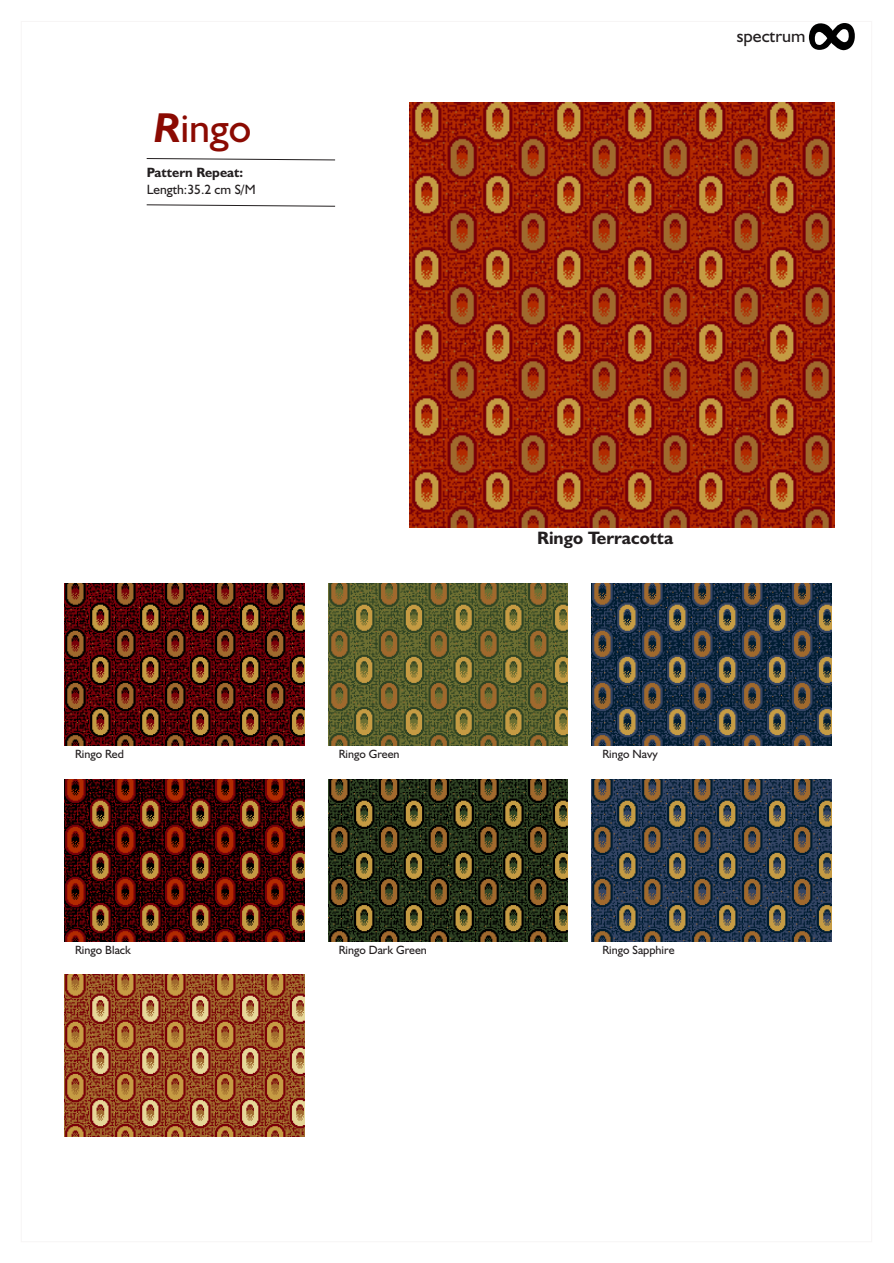
<style>
.page{position:relative;width:894px;height:1263px;background:#fff}
.page>*{position:absolute;margin:0;border:0;box-sizing:border-box;transform-origin:0 0}
.t1{font:42px "Humanst 521 BT";color:#8b0a02}
.t2{font:700 18px "Humanst 521 BT";color:#231f20}
.t3{font:18px "Humanst 521 BT";color:#231f20}
.t4{font:13.5px "Humanst 521 BT";color:#231f20}
.t5{font:700 13.5px "Humanst 521 BT";color:#231f20}
.t6{font:12px "Humanst 521 BT";color:#231f20}
.s1{font-weight:700;font-style:italic}
</style>
<div class="page">
<svg style="left:146px;top:158px;width:190px;height:3px"></svg>
<svg style="left:146px;top:204px;width:190px;height:3px"></svg>
<img style="left:65px;top:779px;width:239px;height:162px">
<img style="left:65px;top:974px;width:239px;height:162px">
<img style="left:328px;top:779px;width:240px;height:162px">
<img style="left:328px;top:584px;width:240px;height:162px">
<img style="left:592px;top:584px;width:240px;height:162px">
<img style="left:65px;top:584px;width:239px;height:162px">
<img style="left:409px;top:102px;width:425px;height:425px">
<img style="left:592px;top:779px;width:240px;height:162px">
<svg style="left:809px;top:23px;width:46px;height:28px"></svg>
<h1 class="t1" style="left:154px;top:110px;width:99px"><span class="s1">R</span>ingo</h1>
<p class="t5" style="left:147px;top:167px;width:98px">Pattern Repeat:</p>
<p class="t4" style="left:147px;top:183px;width:110px">Length:35.2 cm S/M</p>
<h2 class="t3" style="left:737px;top:28px;width:70px">spectrum</h2>
<h2 class="t2" style="left:537px;top:531px;width:138px">Ringo Terracotta</h2>
<p class="t6" style="left:75px;top:749px;width:50px">Ringo Red</p>
<p class="t6" style="left:339px;top:749px;width:62px">Ringo Green</p>
<p class="t6" style="left:602px;top:749px;width:57px">Ringo Navy</p>
<p class="t6" style="left:75px;top:945px;width:57px">Ringo Black</p>
<p class="t6" style="left:339px;top:945px;width:90px">Ringo Dark Green</p>
<p class="t6" style="left:602px;top:945px;width:74px">Ringo Sapphire</p>
</div>
